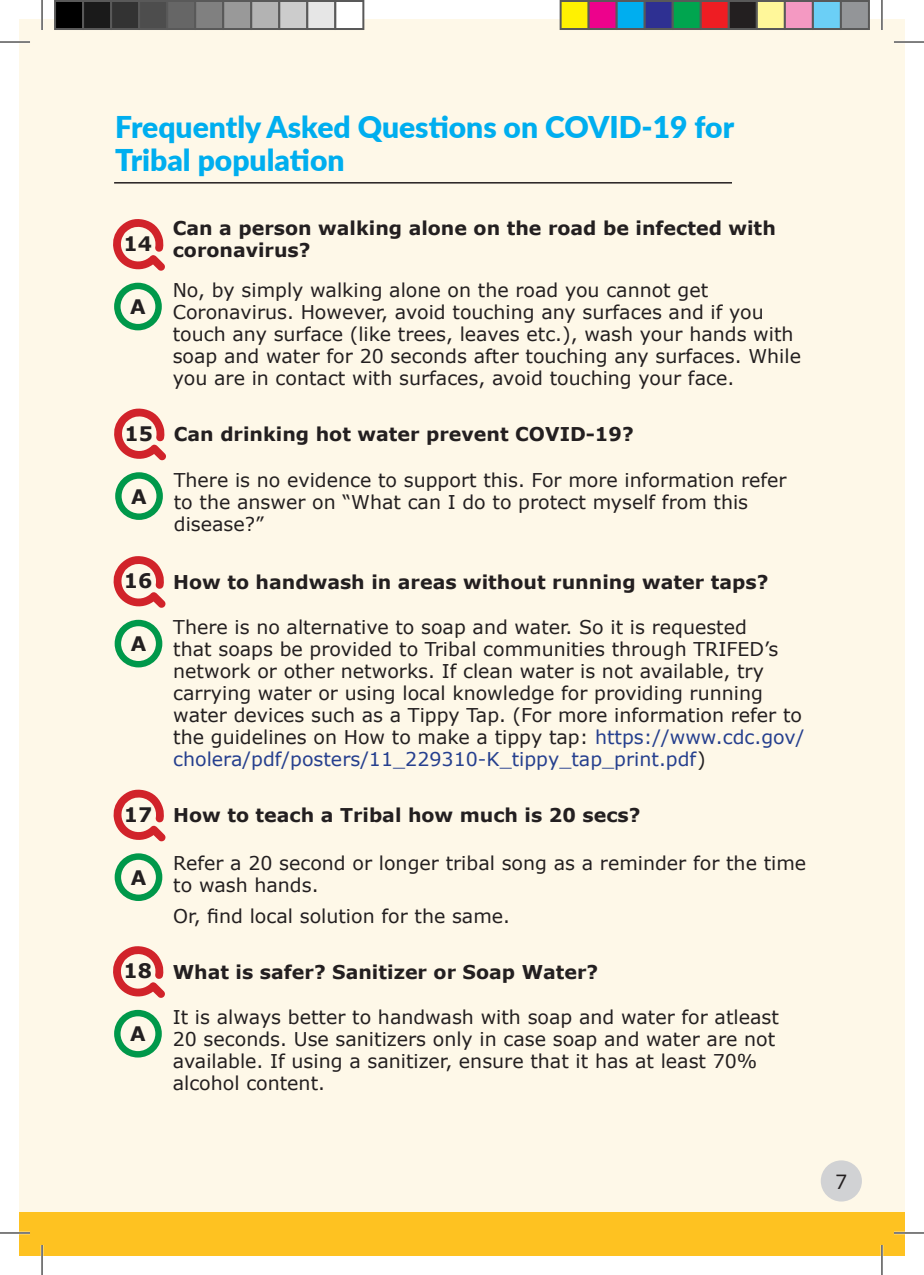
<style>
.page{position:relative;width:924px;height:1275px;background:#fff}
.page>*{position:absolute;margin:0;border:0;box-sizing:border-box;transform-origin:0 0}
.abc_level{font:900 30px/32.4px "Lato";color:#00aeef}
.t1{font:700 20px "Verdana";color:#231f20}
.t2{font:20px "Lato";color:#231f20}
.main_answer_text{font:19px/22px "Verdana";color:#231f20}
.main_ques_text_copy{font:700 19px/22px "Verdana";color:#231f20}
.s1{color:#253f8e}
</style>
<div class="page">
<div style="left:19px;top:1212px;width:23px;height:43px;background:#fec221"></div>
<div style="left:19px;top:19px;width:23px;height:1193px;background:#fef8e8"></div>
<div style="left:42px;top:1212px;width:861px;height:43px;background:#fec221"></div>
<div style="left:42px;top:19px;width:861px;height:1193px;background:#fef8e8"></div>
<div style="left:820px;top:1160px;width:41px;height:41px;background:#d1d2d4;border-radius:50%"></div>
<svg style="left:113px;top:219px;width:52px;height:52px"></svg>
<div style="left:114px;top:283px;width:48px;height:47px;border:6px solid #00984a;border-radius:50%"></div>
<svg style="left:114px;top:408px;width:52px;height:53px"></svg>
<div style="left:115px;top:472px;width:48px;height:48px;border:6px solid #00984a;border-radius:50%"></div>
<svg style="left:113px;top:789px;width:53px;height:53px"></svg>
<div style="left:115px;top:853px;width:47px;height:48px;border:6px solid #00984a;border-radius:50%"></div>
<svg style="left:113px;top:556px;width:53px;height:52px"></svg>
<div style="left:115px;top:620px;width:47px;height:47px;border:6px solid #00984a;border-radius:50%"></div>
<hr style="left:114px;top:182px;width:617px;height:1px;background:#231f20">
<svg style="left:113px;top:946px;width:52px;height:52px"></svg>
<div style="left:114px;top:1010px;width:48px;height:47px;border:6px solid #00984a;border-radius:50%"></div>
<hr style="left:0;top:41px;width:30px;height:2px;background:#fff">
<hr style="left:893px;top:41px;width:30px;height:2px;background:#fff">
<hr style="left:0;top:1231px;width:30px;height:3px;background:#fff">
<hr style="left:893px;top:1231px;width:30px;height:3px;background:#fff">
<hr style="left:41px;top:0;width:2px;height:30px;background:#fff">
<hr style="left:41px;top:1245px;width:2px;height:30px;background:#fff">
<hr style="left:880px;top:0;width:2px;height:30px;background:#fff">
<hr style="left:880px;top:1245px;width:2px;height:30px;background:#fff">
<hr style="left:0;top:42px;width:30px;height:1px;background:#000">
<hr style="left:893px;top:42px;width:30px;height:1px;background:#000">
<hr style="left:0;top:1232px;width:30px;height:1px;background:#000">
<hr style="left:893px;top:1232px;width:30px;height:1px;background:#000">
<hr style="left:42px;top:0;width:1px;height:30px;background:#000">
<hr style="left:42px;top:1245px;width:1px;height:30px;background:#000">
<hr style="left:881px;top:0;width:1px;height:30px;background:#000">
<hr style="left:881px;top:1245px;width:1px;height:30px;background:#000">
<div style="left:55px;top:1px;width:28px;height:28px;background:#000"></div>
<div style="left:54px;top:0;width:30px;height:30px;border:2px solid #595959"></div>
<div style="left:83px;top:1px;width:28px;height:28px;background:#1a1a1a"></div>
<div style="left:82px;top:0;width:30px;height:30px;border:2px solid #595959"></div>
<div style="left:111px;top:1px;width:28px;height:28px;background:#333"></div>
<div style="left:110px;top:0;width:30px;height:30px;border:2px solid #595959"></div>
<div style="left:139px;top:1px;width:28px;height:28px;background:#4d4d4d"></div>
<div style="left:138px;top:0;width:30px;height:30px;border:2px solid #595959"></div>
<div style="left:167px;top:1px;width:28px;height:28px;background:#666"></div>
<div style="left:166px;top:0;width:30px;height:30px;border:2px solid #595959"></div>
<div style="left:195px;top:1px;width:28px;height:28px;background:#808080"></div>
<div style="left:194px;top:0;width:30px;height:30px;border:2px solid #595959"></div>
<div style="left:223px;top:1px;width:28px;height:28px;background:#999"></div>
<div style="left:222px;top:0;width:30px;height:30px;border:2px solid #595959"></div>
<div style="left:251px;top:1px;width:28px;height:28px;background:#b3b3b3"></div>
<div style="left:250px;top:0;width:30px;height:30px;border:2px solid #595959"></div>
<div style="left:279px;top:1px;width:28px;height:28px;background:#ccc"></div>
<div style="left:278px;top:0;width:30px;height:30px;border:2px solid #595959"></div>
<div style="left:307px;top:1px;width:28px;height:28px;background:#e6e6e6"></div>
<div style="left:306px;top:0;width:30px;height:30px;border:2px solid #595959"></div>
<div style="left:335px;top:1px;width:28px;height:28px;background:#fff"></div>
<div style="left:334px;top:0;width:30px;height:30px;border:2px solid #595959"></div>
<div style="left:560px;top:1px;width:28px;height:28px;background:#fff101"></div>
<div style="left:559px;top:0;width:30px;height:30px;border:2px solid #595959"></div>
<div style="left:588px;top:1px;width:28px;height:28px;background:#ed028c"></div>
<div style="left:587px;top:0;width:30px;height:30px;border:2px solid #595959"></div>
<div style="left:616px;top:1px;width:28px;height:28px;background:#00aeef"></div>
<div style="left:615px;top:0;width:30px;height:30px;border:2px solid #595959"></div>
<div style="left:644px;top:1px;width:28px;height:28px;background:#2e3092"></div>
<div style="left:643px;top:0;width:30px;height:30px;border:2px solid #595959"></div>
<div style="left:672px;top:1px;width:28px;height:28px;background:#00a54f"></div>
<div style="left:671px;top:0;width:30px;height:30px;border:2px solid #595959"></div>
<div style="left:700px;top:1px;width:28px;height:28px;background:#ee1d23"></div>
<div style="left:699px;top:0;width:30px;height:30px;border:2px solid #595959"></div>
<div style="left:728px;top:1px;width:28px;height:28px;background:#231f20"></div>
<div style="left:727px;top:0;width:30px;height:30px;border:2px solid #595959"></div>
<div style="left:756px;top:1px;width:28px;height:28px;background:#fff79a"></div>
<div style="left:755px;top:0;width:30px;height:30px;border:2px solid #595959"></div>
<div style="left:784px;top:1px;width:28px;height:28px;background:#f499c2"></div>
<div style="left:783px;top:0;width:30px;height:30px;border:2px solid #595959"></div>
<div style="left:812px;top:1px;width:28px;height:28px;background:#6bcff6"></div>
<div style="left:811px;top:0;width:30px;height:30px;border:2px solid #595959"></div>
<div style="left:840px;top:1px;width:28px;height:28px;background:#939598"></div>
<div style="left:839px;top:0;width:30px;height:30px;border:2px solid #595959"></div>
<p class="abc_level" style="left:115px;top:110px;width:620px">Frequently Asked Questions on COVID-19 for<br>Tribal population</p>
<p class="t1" style="left:123px;top:229px;width:30px">14</p>
<p class="t1" style="left:130px;top:293px;width:17px">A</p>
<p class="t1" style="left:124px;top:419px;width:30px">15</p>
<p class="t1" style="left:131px;top:482px;width:17px">A</p>
<p class="t1" style="left:124px;top:566px;width:30px">16</p>
<p class="t1" style="left:131px;top:630px;width:17px">A</p>
<p class="t1" style="left:124px;top:800px;width:30px">17</p>
<p class="t1" style="left:131px;top:863px;width:17px">A</p>
<p class="t1" style="left:123px;top:956px;width:30px">18</p>
<p class="t1" style="left:130px;top:1020px;width:17px">A</p>
<p class="main_ques_text_copy" style="left:173px;top:216px;width:604px">Can a person walking alone on the road be infected with coronavirus?</p>
<p class="main_answer_text" style="left:173px;top:279px;width:629px">No, by simply walking alone on the road you cannot get Coronavirus. However, avoid touching any surfaces and if you touch any surface (like trees, leaves etc.), wash your hands with soap and water for 20 seconds after touching any surfaces. While you are in contact with surfaces, avoid touching your face.</p>
<p class="main_ques_text_copy" style="left:174px;top:423px;width:461px">Can drinking hot water prevent COVID-19?</p>
<p class="main_answer_text" style="left:174px;top:469px;width:614px">There is no evidence to support this. For more information refer to the answer on “What can I do to protect myself from this disease?”</p>
<p class="main_ques_text_copy" style="left:173px;top:570px;width:596px">How to handwash in areas without running water taps?</p>
<p class="main_answer_text" style="left:173px;top:616px;width:632px">There is no alternative to soap and water. So it is requested<br>that soaps be provided to Tribal communities through TRIFED’s network or other networks. If clean water is not available, try carrying water or using local knowledge for providing running water devices such as a Tippy Tap. (For more information refer to the guidelines on How to make a tippy tap: <span class="s1">https://www.cdc.gov/ cholera/pdf/posters/11_229310-K_tippy_tap_print.pdf</span>)</p>
<p class="main_ques_text_copy" style="left:173px;top:804px;width:468px">How to teach a Tribal how much is 20 secs?</p>
<p class="main_answer_text" style="left:173px;top:851px;width:634px">Refer a 20 second or longer tribal song as a reminder for the time to wash hands.</p>
<p class="main_answer_text" style="left:173px;top:904px;width:338px">Or, find local solution for the same.</p>
<p class="main_ques_text_copy" style="left:173px;top:960px;width:427px">What is safer? Sanitizer or Soap Water?</p>
<p class="main_answer_text" style="left:173px;top:1006px;width:607px">It is always better to handwash with soap and water for atleast 20 seconds. Use sanitizers only in case soap and water are not available. If using a sanitizer, ensure that it has at least 70% alcohol content.</p>
<p class="t2" style="left:835px;top:1167px;width:13px">7</p>
</div>
